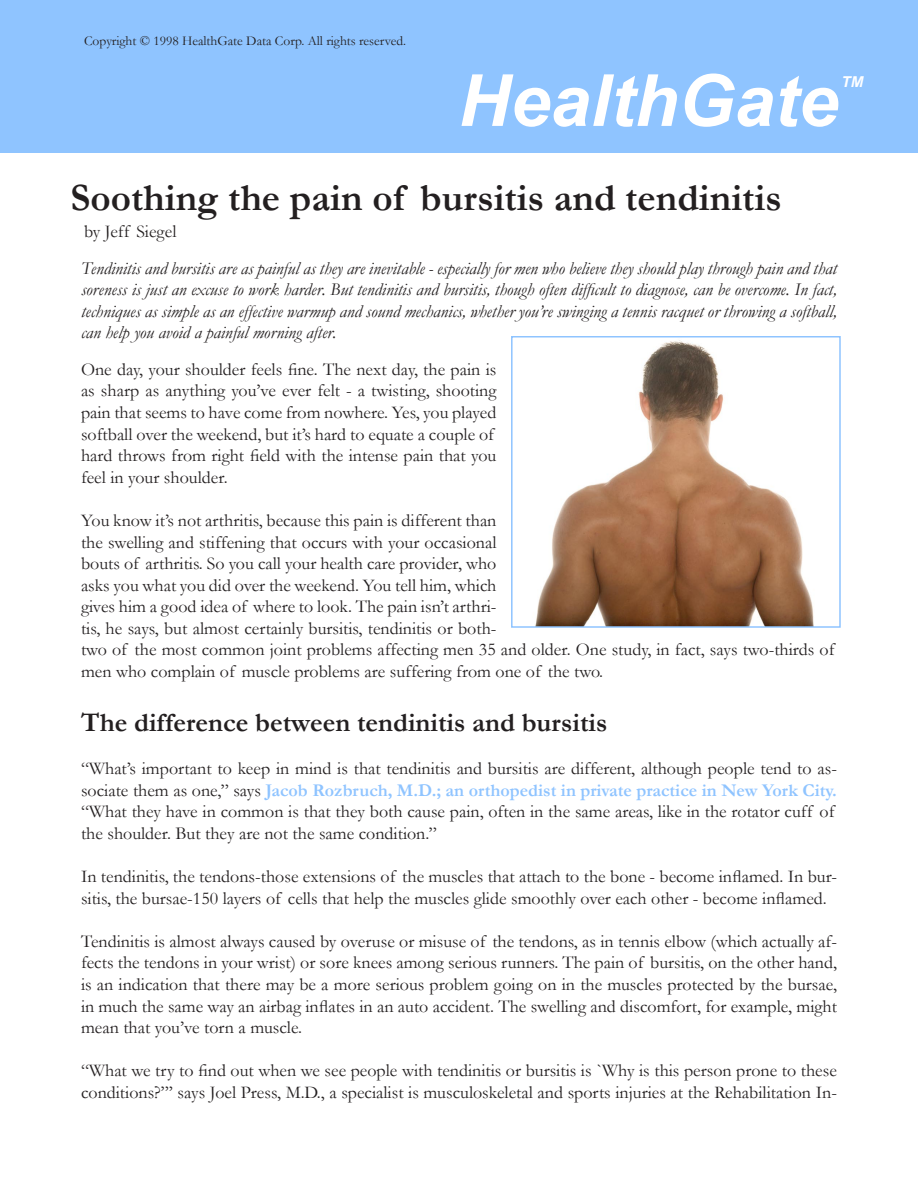
<style>
.page{position:relative;width:918px;height:1188px;background:#fff}
.page>*{position:absolute;margin:0;border:0;box-sizing:border-box;transform-origin:0 0}
.t1{font:italic 700 72px "Arial";color:#fff}
.t2{font:700 39px "Garamond";color:#231f20}
.t3{font:700 27px "Garamond";color:#231f20}
.t4{font:18px/21.6px "Garamond";color:#231f20}
.t5{font:italic 18px/21.6px "Garamond";color:#231f20;text-align:justify}
.t6{font:italic 700 15px "Arial";color:#fff}
.t7{font:13.5px "Garamond";color:#231f20}
.s1{font-weight:700;color:#8fc4ff}
</style>
<div class="page">
<div style="left:0;top:0;width:918px;height:152px;background:#8fc4ff"></div>
<img style="left:535px;top:340px;width:279px;height:285px">
<div style="left:511px;top:336px;width:330px;height:292px;border:2px solid #8fc4ff"></div>
<p class="t7" style="left:84px;top:32px;width:324px">Copyright © 1998 HealthGate Data Corp. All rights reserved.</p>
<h1 class="t1" style="left:458px;top:54px;width:382px">HealthGate</h1>
<p class="t6" style="left:842px;top:72px;width:23px">TM</p>
<h2 class="t2" style="left:70px;top:171px;width:713px">Soothing the pain of bursitis and tendinitis</h2>
<p class="t4" style="left:84px;top:220px;width:94px">by Jeff Siegel</p>
<p class="t5" style="left:81px;top:257px;width:758px">Tendinitis and bursitis are as painful as they are inevitable - especially for men who believe they should play through pain and that soreness is just an excuse to work harder. But tendinitis and bursitis, though often difficult to diagnose, can be overcome. In fact, techniques as simple as an effective warmup and sound mechanics, whether you’re swinging a tennis racquet or throwing a softball, can help you avoid a painful morning after.</p>
<p class="t4" style="left:81px;top:358px;width:417px">One day, your shoulder feels fine. The next day, the pain is as sharp as anything you’ve ever felt - a twisting, shooting pain that seems to have come from nowhere. Yes, you played softball over the weekend, but it’s hard to equate a couple of hard throws from right field with the intense pain that you feel in your shoulder.</p>
<p class="t4" style="left:81px;top:509px;width:755px">You know it’s not arthritis, because this pain is different than<br>the swelling and stiffening that occurs with your occasional<br>bouts of arthritis. So you call your health care provider, who<br>asks you what you did over the weekend. You tell him, which<br>gives him a good idea of where to look. The pain isn’t arthri-<br>tis, he says, but almost certainly bursitis, tendinitis or both-<br>two of the most common joint problems affecting men 35 and older. One study, in fact, says two-thirds of men who complain of muscle problems are suffering from one of the two.</p>
<h3 class="t3" style="left:81px;top:704px;width:528px">The difference between tendinitis and bursitis</h3>
<p class="t4" style="left:81px;top:757px;width:758px">“What’s important to keep in mind is that tendinitis and bursitis are different, although people tend to as&shy;sociate them as one,” says <span class="s1">Jacob Rozbruch, M.D.; an orthopedist in private practice in New York City. </span>“What they have in common is that they both cause pain, often in the same areas, like in the rotator cuff of the shoulder. But they are not the same condition.”</p>
<p class="t4" style="left:81px;top:865px;width:758px">In tendinitis, the tendons-those extensions of the muscles that attach to the bone - become inflamed. In bur&shy;sitis, the bursae-150 layers of cells that help the muscles glide smoothly over each other - become inflamed.</p>
<p class="t4" style="left:81px;top:930px;width:758px;text-align:justify">Tendinitis is almost always caused by overuse or misuse of the tendons, as in tennis elbow (which actually af&shy;fects the tendons in your wrist) or sore knees among serious runners. The pain of bursitis, on the other hand, is an indication that there may be a more serious problem going on in the muscles protected by the bursae, in much the same way an airbag inflates in an auto accident. The swelling and discomfort, for example, might mean that you’ve torn a muscle.</p>
<p class="t4" style="left:81px;top:1060px;width:758px">“What we try to find out when we see people with tendinitis or bursitis is `Why is this person prone to these conditions?”’ says Joel Press, M.D., a specialist is musculoskeletal and sports injuries at the Rehabilitation In-</p>
</div>
